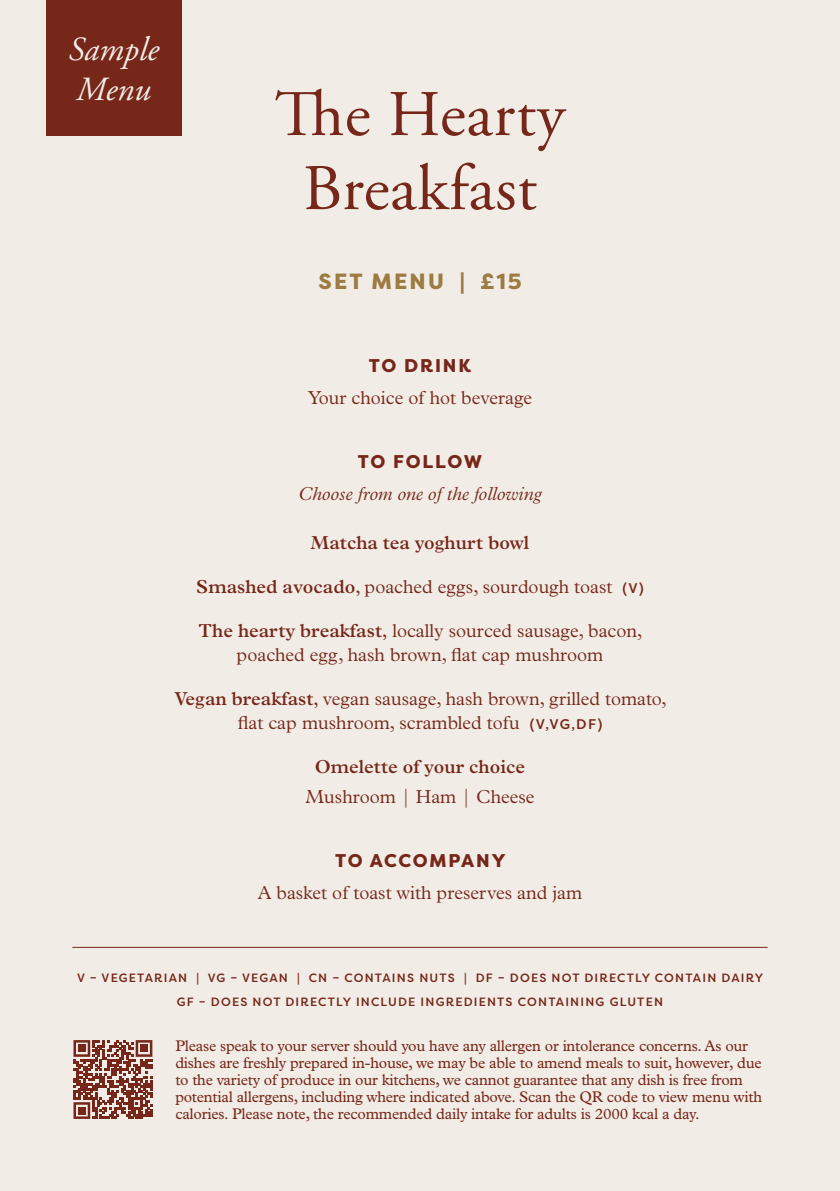
<style>
.page{position:relative;width:840px;height:1191px;background:#fff}
.page>*{position:absolute;margin:0;border:0;box-sizing:border-box;transform-origin:0 0}
.t1{font:65px/74px "Adobe Garamond Pro";letter-spacing:.01em;color:#77271a;text-align:center}
.t2{font:italic 33.8px/40.6px "Adobe Garamond Pro";color:#f1ede6}
.t3{font:800 22px "Filson Pro";letter-spacing:.1em;color:#9d7b43}
.t4{font:300 18.8px/24px "Plantin MT Pro";color:#77271a;text-align:center}
.t5{font:600 18.8px "Plantin MT Pro";color:#77271a}
.t6{font:italic 300 18.8px "Plantin MT Pro";color:#77271a}
.t7{font:800 18.4px "Filson Pro";letter-spacing:.095em;color:#77271a}
.t8{font:15.6px/17px "Plantin MT Pro";letter-spacing:-.015em;color:#77271a}
.t9{font:500 12px/24px "Filson Pro";letter-spacing:.1em;color:#77271a;text-align:center}
.s1{font-weight:600}
.s2{font-weight:600;font-size:17.8px}
.s3{font-family:"Filson Pro";font-weight:500;font-size:14px}
</style>
<div class="page">
<div style="left:0;top:0;width:839px;height:1191px;background:#f1ede6"></div>
<hr style="left:72px;top:947px;width:695px;height:1px;background:#77271a">
<svg style="left:73px;top:1040px;width:79px;height:79px"></svg>
<div style="left:78px;top:1044px;width:7px;height:8px;background:#77271a"></div>
<div style="left:140px;top:1044px;width:7px;height:8px;background:#77271a"></div>
<div style="left:78px;top:1107px;width:7px;height:7px;background:#77271a"></div>
<div style="left:46px;top:0;width:135px;height:135px;background:#77271a"></div>
<h2 class="t2" style="left:68px;top:30px;width:92px">Sample<br>Menu</h2>
<h1 class="t1" style="left:275px;top:80px;width:291px">The Hearty<br>Breakfast</h1>
<h3 class="t3" style="left:318px;top:267px;width:204px">SET MENU | £15</h3>
<p class="t7" style="left:369px;top:353px;width:103px">TO DRINK</p>
<p class="t4" style="left:307px;top:385px;width:226px">Your choice of hot beverage</p>
<p class="t7" style="left:358px;top:450px;width:125px">TO FOLLOW</p>
<p class="t6" style="left:298px;top:483px;width:245px">Choose from one of the following</p>
<p class="t5" style="left:310px;top:532px;width:220px">Matcha tea yoghurt bowl</p>
<p class="t4" style="left:196px;top:575px;width:449px"><span class="s1">Smashed avocado</span><span class="s2">,</span> poached eggs, sourdough toast <span class="s3">(V)</span></p>
<p class="t4" style="left:198px;top:619px;width:445px"><span class="s1">The hearty breakfast</span><span class="s2">,</span> locally sourced sausage, bacon, poached egg, hash brown, flat cap mushroom</p>
<p class="t4" style="left:174px;top:686px;width:494px"><span class="s1">Vegan breakfast</span><span class="s2">,</span> vegan sausage, hash brown, grilled tomato, flat cap mushroom, scrambled tofu <span class="s3">(V,VG,DF)</span></p>
<p class="t5" style="left:314px;top:755px;width:212px">Omelette of your choice</p>
<p class="t4" style="left:305px;top:784px;width:230px">Mushroom | Ham | Cheese</p>
<p class="t7" style="left:335px;top:849px;width:172px">TO ACCOMPANY</p>
<p class="t4" style="left:258px;top:880px;width:326px">A basket of toast with preserves and jam</p>
<p class="t9" style="left:77px;top:965px;width:687px">V – VEGETARIAN | VG – VEGAN | CN – CONTAINS NUTS | DF – DOES NOT DIRECTLY CONTAIN DAIRY<br>GF – DOES NOT DIRECTLY INCLUDE INGREDIENTS CONTAINING GLUTEN</p>
<p class="t8" style="left:175px;top:1037px;width:588px">Please speak to your server should you have any allergen or intolerance concerns. As our dishes are freshly prepared in-house, we may be able to amend meals to suit, however, due to the variety of produce in our kitchens, we cannot guarantee that any dish is free from potential allergens, including where indicated above. Scan the QR code to view menu with calories. Please note, the recommended daily intake for adults is 2000 kcal a day.</p>
</div>
